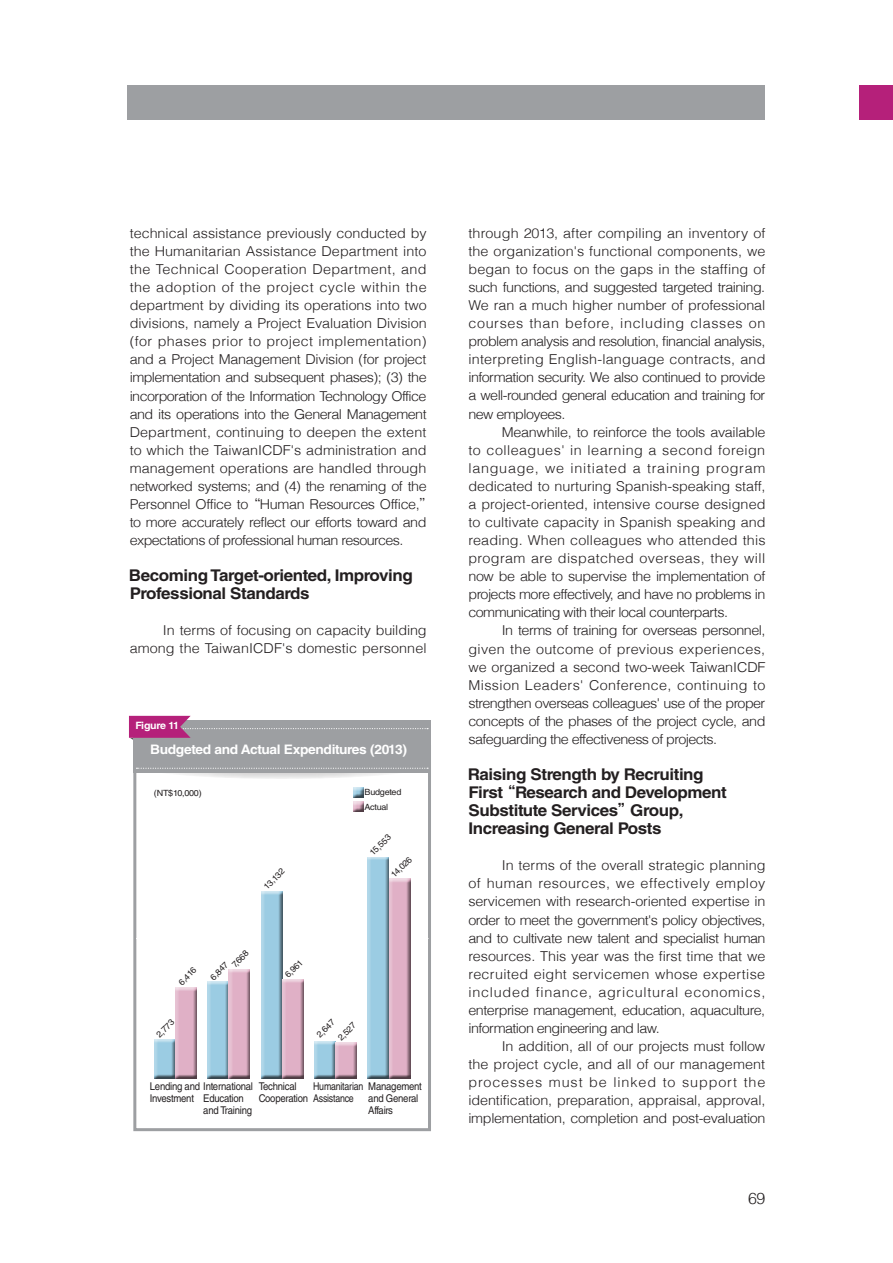
<style>
.page{position:relative;width:893px;height:1263px;background:#fff}
.page>*{position:absolute;margin:0;border:0;box-sizing:border-box;transform-origin:0 0}
.小標{font:700 16.2px/18px "Helvetica LT Std";letter-spacing:-.025em;color:#231f20;scale:1.05 1}
.t1{font:300 15.9px "Helvetica";color:#231f20}
.內文{font:300 13.65px/18.1px "Helvetica";letter-spacing:-.025em;color:#231f20;text-align:justify;scale:1.05 1}
.內文-2{font:300 13.65px/18px "Helvetica";letter-spacing:-.005em;color:#231f20;scale:1.05 1}
.內文-3{font:300 13.65px/18.1px "Helvetica";letter-spacing:.005em;color:#231f20;text-align:right;scale:1.05 1}
.BOX大標{font:700 13.2px "Helvetica LT Std";letter-spacing:-.025em;color:#fff;scale:1.05 1}
.註{font:10.65px/12px "Helvetica LT Std";letter-spacing:-.025em;color:#231f20;scale:.89 1}
.註-2{font:10.65px/12px "Helvetica LT Std";letter-spacing:-.025em;color:#231f20;scale:.83 1}
.BOX大標-2{font:700 10.05px "Helvetica LT Std";letter-spacing:-.035em;color:#fff;scale:1.05 1}
.註-3{font:8.55px "Helvetica LT Std";letter-spacing:-.025em;color:#231f20;scale:1.05 1}
.s1{font-family:"DF Hei Std W3";font-weight:400}
.s2{font-family:"DF Hei Std W7";font-weight:400}
</style>
<div class="page">
<div style="left:859px;top:85px;width:34px;height:34px;background:#b5207a"></div>
<div style="left:128px;top:85px;width:637px;height:34px;background:#9d9fa2"></div>
<div style="left:133px;top:745px;width:298px;height:386px;border:3px solid #9d9fa2"></div>
<svg style="left:137px;top:753px;width:290px;height:26px"></svg>
<div style="left:133px;top:721px;width:298px;height:52px;background:#9d9fa2"></div>
<svg style="left:136px;top:768px;width:292px;height:1px"></svg>
<div style="left:152px;top:1038px;width:24px;height:40px;background:#231f20;opacity:.75"></div>
<div style="left:173px;top:986px;width:24px;height:92px;background:#231f20;opacity:.75"></div>
<div style="left:259px;top:890px;width:24px;height:188px;background:#231f20;opacity:.75"></div>
<div style="left:280px;top:978px;width:24px;height:100px;background:#231f20;opacity:.75"></div>
<div style="left:205px;top:980px;width:24px;height:98px;background:#231f20;opacity:.75"></div>
<div style="left:227px;top:968px;width:24px;height:110px;background:#231f20;opacity:.75"></div>
<div style="left:312px;top:1040px;width:24px;height:38px;background:#231f20;opacity:.75"></div>
<div style="left:333px;top:1039px;width:24px;height:39px;background:#fff"></div>
<div style="left:333px;top:1042px;width:24px;height:36px;background:#231f20;opacity:.75"></div>
<div style="left:365px;top:855px;width:24px;height:223px;background:#231f20;opacity:.75"></div>
<div style="left:387px;top:878px;width:24px;height:200px;background:#231f20;opacity:.75"></div>
<div style="left:351px;top:786px;width:13px;height:12px;background:#231f20;opacity:.75"></div>
<div style="left:351px;top:801px;width:13px;height:12px;background:#231f20;opacity:.75"></div>
<svg style="left:129px;top:716px;width:299px;height:24px"></svg>
<p class="內文-2" style="left:130px;top:223px;width:291px">technical assistance previously conducted by the Humanitarian Assistance Department into the Technical Cooperation Department, and the adoption of the project cycle within the department by dividing its operations into two divisions, namely a Project Evaluation Division (for phases prior to project implementation) and a Project Management Division (for project implementation and subsequent phases); (3) the incorporation of the Information Technology Office and its operations into the General Management Department, continuing to deepen the extent to which the TaiwanICDF's administration and management operations are handled through networked systems; and (4) the renaming of the Personnel Office to <span class="s1">“</span>Human Resources Office,<span class="s1">” </span>to more accurately reflect our efforts toward and expectations of professional human resources.</p>
<p class="小標" style="left:129px;top:566px;width:272px">Becoming Target-oriented, Improving<br>Professional Standards</p>
<p class="內文-3" style="left:130px;top:621px;width:284px">In terms of focusing on capacity building among the TaiwanICDF's domestic personnel</p>
<p class="BOX大標-2" style="left:135px;top:719px;width:43px">Figure 11</p>
<p class="BOX大標" style="left:150px;top:741px;width:246px">Budgeted and Actual Expenditures (2013)</p>
<p class="註-3" style="left:154px;top:788px;width:47px">(NT$10,000)</p>
<p class="註-3" style="left:262px;top:884px;width:26px;rotate:-45deg">13,132</p>
<p class="註-3" style="left:365px;top:787px;width:37px">Budgeted</p>
<p class="註-3" style="left:365px;top:802px;width:24px">Actual</p>
<p class="註-3" style="left:368px;top:851px;width:26px;rotate:-45deg">15,553</p>
<p class="註-3" style="left:389px;top:873px;width:26px;rotate:-45deg">14,026</p>
<p class="註-3" style="left:230px;top:962px;width:20px;rotate:-45deg">7,668</p>
<p class="註-3" style="left:176px;top:980px;width:22px;rotate:-45deg">6,416</p>
<p class="註-3" style="left:208px;top:975px;width:22px;rotate:-45deg">6,847</p>
<p class="註-3" style="left:154px;top:1032px;width:22px;rotate:-45deg">2,773</p>
<p class="註-3" style="left:283px;top:973px;width:22px;rotate:-45deg">6,961</p>
<p class="註-3" style="left:315px;top:1032px;width:22px;rotate:-45deg">2,647</p>
<p class="註-3" style="left:336px;top:1035px;width:22px;rotate:-45deg">2,527</p>
<p class="註" style="left:150px;top:1081px;width:117px">Lending and International<br>Investment</p>
<p class="註" style="left:259px;top:1081px;width:57px">Technical<br>Cooperation</p>
<p class="註" style="left:368px;top:1081px;width:62px">Management and General<br>Affairs</p>
<p class="註-2" style="left:313px;top:1081px;width:62px">Humanitarian<br>Assistance</p>
<p class="註" style="left:203px;top:1093px;width:56px">Education and Training</p>
<p class="內文" style="left:468px;top:223px;width:284px">through 2013, after compiling an inventory of the organization's functional components, we began to focus on the gaps in the staffing of such functions, and suggested targeted training.<br>We ran a much higher number of professional courses than before, including classes on problem analysis and resolution, financial analysis, interpreting English-language contracts, and information security. We also continued to provide a well-rounded general education and training for new employees.</p>
<p class="內文" style="left:468px;top:422px;width:284px;text-indent:33px">Meanwhile, to reinforce the tools available to colleagues' in learning a second foreign language, we initiated a training program dedicated to nurturing Spanish-speaking staff, a project-oriented, intensive course designed to cultivate capacity in Spanish speaking and reading. When colleagues who attended this program are dispatched overseas, they will now be able to supervise the implementation of projects more effectively, and have no problems in communicating with their local counterparts.</p>
<p class="內文" style="left:468px;top:621px;width:284px;text-indent:33px">In terms of training for overseas personnel, given the outcome of previous experiences, we organized a second two-week TaiwanICDF Mission Leaders' Conference, continuing to strengthen overseas colleagues' use of the proper concepts of the phases of the project cycle, and safeguarding the effectiveness of projects.</p>
<p class="小標" style="left:468px;top:765px;width:248px">Raising Strength by Recruiting<br>First <span class="s2">“</span>Research and Development<br>Substitute Services<span class="s2">”</span>Group,<br>Increasing General Posts</p>
<p class="內文" style="left:468px;top:856px;width:284px;text-indent:33px">In terms of the overall strategic planning of human resources, we effectively employ servicemen with research-oriented expertise in order to meet the government's policy objectives, and to cultivate new talent and specialist human resources. This year was the first time that we recruited eight servicemen whose expertise included finance, agricultural economics, enterprise management, education, aquaculture, information engineering and law.</p>
<p class="內文" style="left:468px;top:1036px;width:284px;text-indent:33px">In addition, all of our projects must follow the project cycle, and all of our management processes must be linked to support the identification, preparation, appraisal, approval, implementation, completion and post-evaluation</p>
<p class="t1" style="left:748px;top:1185px;width:19px">69</p>
</div>
